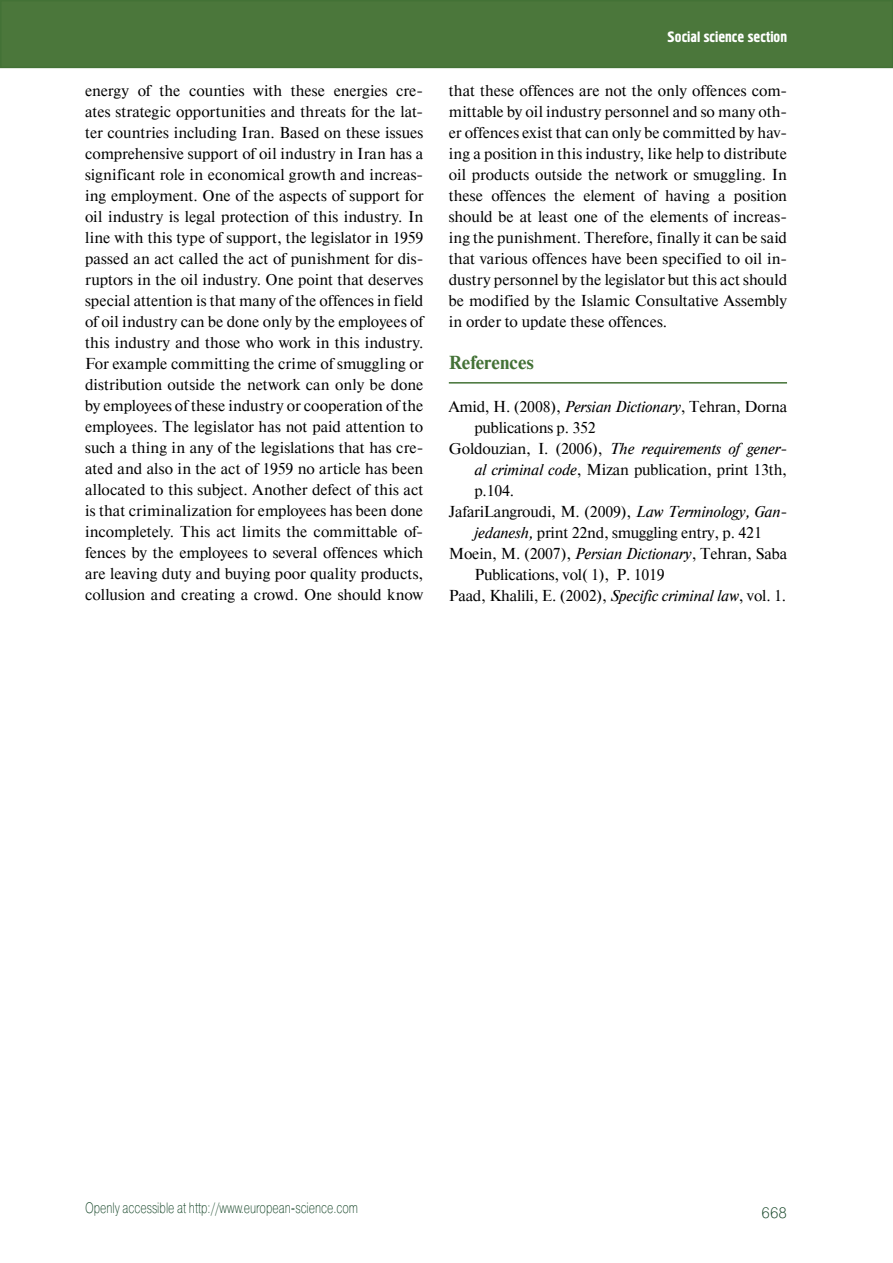
<style>
.page{position:relative;width:893px;height:1263px;background:#fff}
.page>*{position:absolute;margin:0;border:0;box-sizing:border-box;transform-origin:0 0}
.t1{font:700 18.75px "Newton C";color:#437236}
.t2{font:15.75px/21px "Newton C";letter-spacing:-.01em;color:#000;text-align:justify}
.t3{font:italic 15.75px "Newton C";letter-spacing:-.01em;color:#000}
.t4{font:15px "Pragmatica Light C";color:#0d3f20;scale:.75 1}
.t5{font:15px "Hermes C";color:#fff}
.t6{font:15px "Pragmatica Light C";color:#0d3f20}
.s1{font-style:italic}
.s2{font-style:normal}
</style>
<div class="page">
<div style="left:1px;top:1px;width:891px;height:66px;background:#4b773b"></div>
<div style="left:0;top:0;width:892px;height:68px;border:2px solid #437236"></div>
<hr style="left:449px;top:382px;width:338px;height:2px;background:#437236">
<p class="t5" style="left:667px;top:32px;width:121px">Social science section</p>
<p class="t2" style="left:85px;top:81px;width:340px">energy of the counties with these energies cre&shy;ates strategic opportunities and threats for the lat&shy;ter countries including Iran. Based on these issues comprehensive support of oil industry in Iran has a significant role in economical growth and increas&shy;ing employment. One of the aspects of support for oil industry is legal protection of this industry. In line with this type of support, the legislator in 1959 passed an act called the act of punishment for dis&shy;ruptors in the oil industry. One point that deserves special attention is that many of the offences in field of oil industry can be done only by the employees of this industry and those who work in this industry.<br>For example committing the crime of smuggling or distribution outside the network can only be done by employees of these industry or cooperation of the employees. The legislator has not paid attention to such a thing in any of the legislations that has cre&shy;ated and also in the act of 1959 no article has been allocated to this subject. Another defect of this act is that criminalization for employees has been done incompletely. This act limits the committable of&shy;fences by the employees to several offences which are leaving duty and buying poor quality products, collusion and creating a crowd. One should know</p>
<p class="t2" style="left:449px;top:81px;width:340px">that these offences are not the only offences com&shy;mittable by oil industry personnel and so many oth&shy;er offences exist that can only be committed by hav&shy;ing a position in this industry, like help to distribute oil products outside the network or smuggling. In these offences the element of having a position should be at least one of the elements of increas&shy;ing the punishment. Therefore, finally it can be said that various offences have been specified to oil in&shy;dustry personnel by the legislator but this act should be modified by the Islamic Consultative Assembly in order to update these offences.</p>
<p class="t1" style="left:449px;top:355px;width:87px">References</p>
<p class="t2" style="left:449px;top:397px;width:340px">Amid, H. (2008), <span class="s1">Persian Dictionary</span>, Tehran, Dorna</p>
<p class="t2" style="left:474px;top:418px;width:123px">publications p. 352</p>
<p class="t3" style="left:449px;top:442px;width:340px"><span class="s2">Goldouzian, I. (2006),</span> The requirements of gener-</p>
<p class="t2" style="left:474px;top:460px;width:314px"><span class="s1">al criminal code</span>, Mizan publication, print 13th,</p>
<p class="t2" style="left:474px;top:481px;width:41px">p.104.</p>
<p class="t2" style="left:449px;top:502px;width:340px">JafariLangroudi, M. (2009), <span class="s1">Law Terminology, Gan-</span></p>
<p class="t2" style="left:474px;top:523px;width:289px"><span class="s1">jedanesh,</span> print 22nd, smuggling entry, p. 421</p>
<p class="t2" style="left:449px;top:544px;width:340px">Moein, M. (2007), <span class="s1">Persian Dictionary</span>, Tehran, Saba</p>
<p class="t2" style="left:474px;top:565px;width:192px">Publications, vol( 1), P. 1019</p>
<p class="t2" style="left:449px;top:586px;width:339px">Paad, Khalili, E. (2002), <span class="s1">Specific criminal law</span>, vol. 1.</p>
<p class="t4" style="left:85px;top:1202px;width:365px">Openly accessible at http://www.european-science.com</p>
<p class="t6" style="left:761px;top:1208px;width:27px">668</p>
</div>
